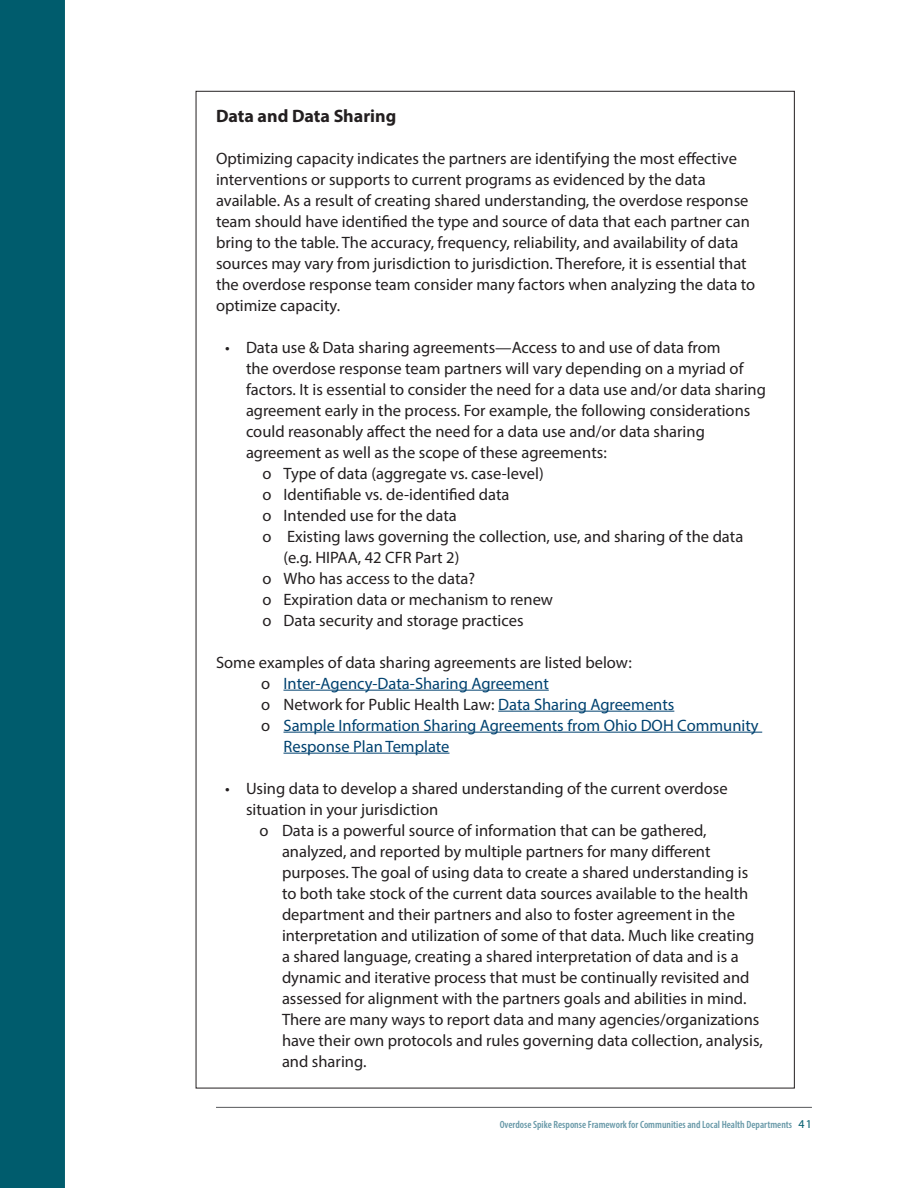
<style>
.page{position:relative;width:918px;height:1188px;background:#fff}
.page>*{position:absolute;margin:0;border:0;box-sizing:border-box;transform-origin:0 0}
.sidebar_bullets{font:700 18px "Myriad Pro";color:#231f20}
.sidebar_bullets-2{font:16.5px/21px "Myriad Pro";color:#231f20}
.sidebar_bullets-3{font:16.5px/21px "Myriad Pro";color:#004270}
.t1{font:600 condensed 10.5px "Myriad Pro";color:#6798a7}
.s1{color:#231f20}
.s2{color:#004270}
.s3{font-weight:400;font-stretch:normal;font-size:12px;color:#005c6d}
</style>
<div class="page">
<div style="left:0;top:0;width:65px;height:1188px;background:#005c6d"></div>
<hr style="left:216px;top:1107px;width:596px;height:1px;background:#57585a">
<hr style="left:284px;top:690px;width:265px;height:1px;background:#004270">
<hr style="left:498px;top:711px;width:176px;height:1px;background:#004270">
<hr style="left:284px;top:732px;width:478px;height:1px;background:#004270">
<hr style="left:284px;top:753px;width:166px;height:1px;background:#004270">
<p class="sidebar_bullets" style="left:216px;top:104px;width:182px">Data and Data Sharing</p>
<p class="sidebar_bullets-2" style="left:216px;top:147px;width:541px">Optimizing capacity indicates the partners are identifying the most effective interventions or supports to current programs as evidenced by the data available. As a result of creating shared understanding, the overdose response team should have identified the type and source of data that each partner can bring to the table. The accuracy, frequency, reliability, and availability of data sources may vary from jurisdiction to jurisdiction. Therefore, it is essential that the overdose response team consider many factors when analyzing the data to optimize capacity.</p>
<p class="sidebar_bullets-2" style="left:246px;top:336px;width:522px;text-indent:-21px">• Data use &amp; Data sharing agreements—Access to and use of data from<br>the overdose response team partners will vary depending on a myriad of factors. It is essential to consider the need for a data use and/or data sharing agreement early in the process. For example, the following considerations could reasonably affect the need for a data use and/or data sharing agreement as well as the scope of these agreements:</p>
<p class="sidebar_bullets-2" style="left:262px;top:462px;width:283px">o Type of data (aggregate vs. case-level)</p>
<p class="sidebar_bullets-2" style="left:262px;top:483px;width:248px">o Identifiable vs. de-identified data</p>
<p class="sidebar_bullets-2" style="left:262px;top:504px;width:196px">o Intended use for the data</p>
<p class="sidebar_bullets-2" style="left:284px;top:525px;width:461px;text-indent:-21px">o Existing laws governing the collection, use, and sharing of the data (e.g. HIPAA, 42 CFR Part 2)</p>
<p class="sidebar_bullets-2" style="left:262px;top:567px;width:214px">o Who has access to the data?</p>
<p class="sidebar_bullets-2" style="left:262px;top:588px;width:292px">o Expiration data or mechanism to renew</p>
<p class="sidebar_bullets-2" style="left:262px;top:609px;width:263px">o Data security and storage practices</p>
<p class="sidebar_bullets-2" style="left:216px;top:651px;width:417px">Some examples of data sharing agreements are listed below:</p>
<p class="sidebar_bullets-3" style="left:261px;top:672px;width:289px"><span class="s1">o</span> Inter-Agency-Data-Sharing Agreement</p>
<p class="sidebar_bullets-2" style="left:261px;top:693px;width:415px">o Network for Public Health Law: <span class="s2">Data Sharing Agreements</span></p>
<p class="sidebar_bullets-3" style="left:284px;top:714px;width:477px;text-indent:-22px"><span class="s1">o</span> Sample Information Sharing Agreements from Ohio DOH Community<br>Response Plan Template</p>
<p class="sidebar_bullets-2" style="left:246px;top:777px;width:483px;text-indent:-21px">• Using data to develop a shared understanding of the current overdose situation in your jurisdiction</p>
<p class="sidebar_bullets-2" style="left:282px;top:819px;width:482px;text-indent:-22px">o Data is a powerful source of information that can be gathered, analyzed, and reported by multiple partners for many different purposes. The goal of using data to create a shared understanding is to both take stock of the current data sources available to the health department and their partners and also to foster agreement in the interpretation and utilization of some of that data. Much like creating a shared language, creating a shared interpretation of data and is a dynamic and iterative process that must be continually revisited and assessed for alignment with the partners goals and abilities in mind.<br>There are many ways to report data and many agencies/organizations have their own protocols and rules governing data collection, analysis, and sharing.</p>
<p class="t1" style="left:500px;top:1118px;width:314px">Overdose Spike Response Framework for Communities and Local Health Departments <span class="s3">41</span></p>
</div>
